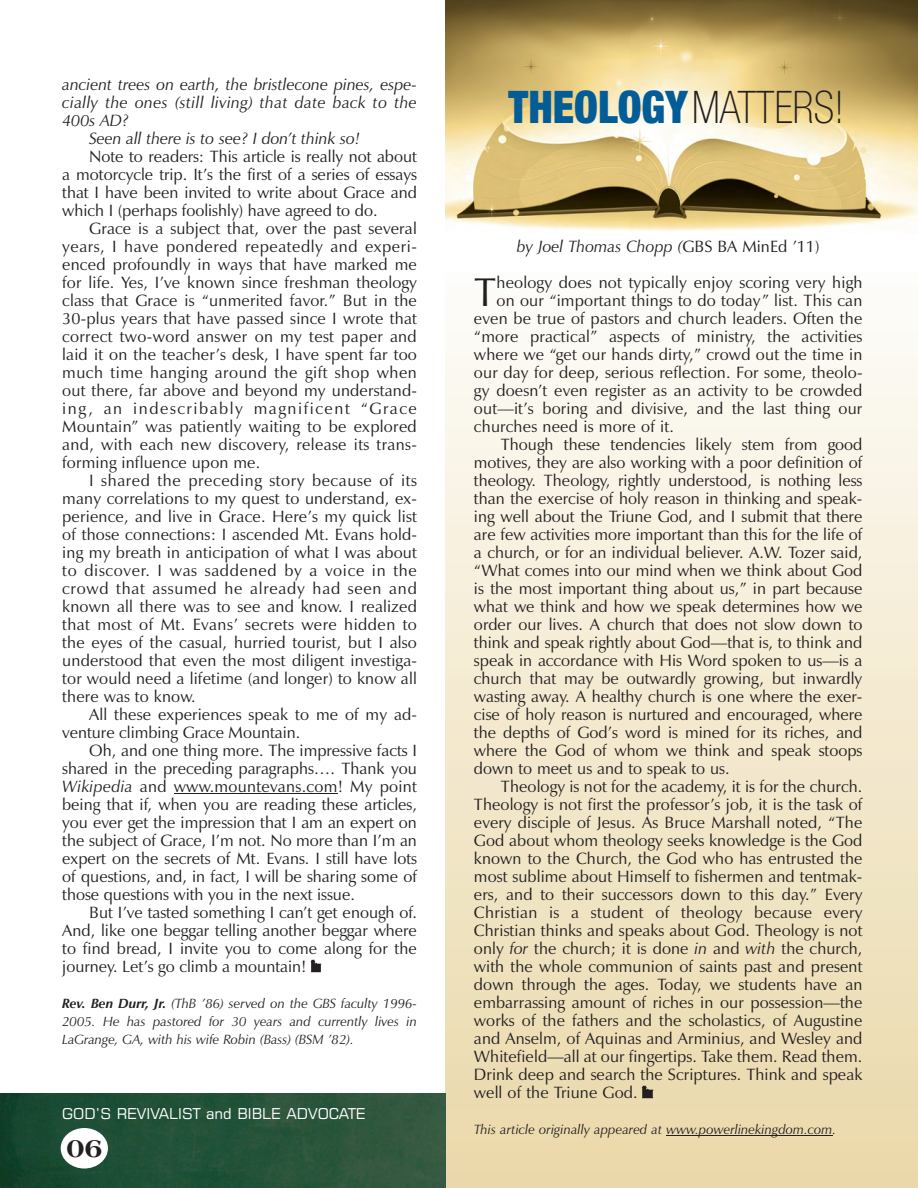
<style>
.page{position:relative;width:918px;height:1188px;background:#fff}
.page>*{position:absolute;margin:0;border:0;box-sizing:border-box;transform-origin:0 0}
.t1{font:900 condensed 45px "Helvetica Neue LT";color:#015c97;scale:.95 1}
.t2{font:40.5px "Zapf Humanist 601 BT";color:#231f20}
.t3{font:800 27px "Americana BT";color:#231f20}
.t4{font:16.5px/18px "Zapf Humanist 601 BT";letter-spacing:.005em;color:#231f20;text-align:justify}
.t5{font:italic 16.5px "Zapf Humanist 601 BT";color:#231f20}
.t6{font:italic 16.5px "Zapf Humanist 601 BT";letter-spacing:.02em;color:#231f20}
.t7{font:15px "Square 721 BT";color:#fff}
.t8{font:italic 13.5px/18px "Zapf Humanist 601 BT";letter-spacing:.005em;color:#231f20;text-align:justify}
.s1{font-style:italic}
.s2{font-weight:700}
.s3{font-weight:100;color:#231f20}
.s4{font-style:normal}
</style>
<div class="page">
<img style="left:446px;top:340px;width:472px;height:848px">
<img style="left:0;top:1094px;width:446px;height:94px">
<div style="left:61px;top:1128px;width:47px;height:41px;background:#fff;border-radius:50%"></div>
<img style="left:446px;top:0;width:472px;height:231px">
<hr style="left:666px;top:1136px;width:167px;height:1px;background:#231f20">
<svg style="left:642px;top:1086px;width:11px;height:13px"></svg>
<hr style="left:174px;top:794px;width:164px;height:1px;background:#231f20">
<svg style="left:310px;top:960px;width:12px;height:13px"></svg>
<p class="t5" style="left:62px;top:78px;width:356px">ancient trees on earth, the bristlecone pines, espe-</p>
<p class="t6" style="left:62px;top:96px;width:356px">cially the ones (still living) that date back to the</p>
<p class="t5" style="left:62px;top:114px;width:68px">400s AD?</p>
<p class="t5" style="left:89px;top:132px;width:273px">Seen all there is to see? I don’t think so!</p>
<p class="t4" style="left:62px;top:149px;width:356px;text-indent:27px">Note to readers: This article is really not about a motorcycle trip. It’s the first of a series of essays that I have been invited to write about Grace and which I (perhaps foolishly) have agreed to do.</p>
<p class="t4" style="left:62px;top:221px;width:356px;text-indent:27px">Grace is a subject that, over the past several years, I have pondered repeatedly and experi&shy;enced profoundly in ways that have marked me for life. Yes, I’ve known since freshman theology class that Grace is “unmerited favor.” But in the 30-plus years that have passed since I wrote that correct two-word answer on my test paper and laid it on the teacher’s desk, I have spent far too much time hanging around the gift shop when out there, far above and beyond my understand&shy;ing, an indescribably magnificent “Grace Mountain” was patiently waiting to be explored and, with each new discovery, release its trans&shy;forming influence upon me.</p>
<p class="t4" style="left:62px;top:473px;width:356px;text-indent:27px">I shared the preceding story because of its many correlations to my quest to understand, ex&shy;perience, and live in Grace. Here’s my quick list of those connections: I ascended Mt. Evans hold&shy;ing my breath in anticipation of what I was about to discover. I was saddened by a voice in the crowd that assumed he already had seen and known all there was to see and know. I realized that most of Mt. Evans’ secrets were hidden to the eyes of the casual, hurried tourist, but I also understood that even the most diligent investiga&shy;tor would need a lifetime (and longer) to know all there was to know.</p>
<p class="t4" style="left:62px;top:707px;width:356px;text-indent:27px">All these experiences speak to me of my ad&shy;venture climbing Grace Mountain.</p>
<p class="t4" style="left:62px;top:743px;width:356px;text-indent:27px">Oh, and one thing more. The impressive facts I shared in the preceding paragraphs…. Thank you <span class="s1">Wikipedia</span> and www.mountevans.com! My point being that if, when you are reading these articles, you ever get the impression that I am an expert on the subject of Grace, I’m not. No more than I’m an expert on the secrets of Mt. Evans. I still have lots of questions, and, in fact, I will be sharing some of those questions with you in the next issue.</p>
<p class="t4" style="left:62px;top:905px;width:356px;text-indent:27px">But I’ve tasted something I can’t get enough of.<br>And, like one beggar telling another beggar where to find bread, I invite you to come along for the journey. Let’s go climb a mountain!</p>
<p class="t8" style="left:62px;top:996px;width:356px"><span class="s2">Rev. Ben Durr, Jr.</span> (ThB ’86) served on the GBS faculty 1996- 2005. He has pastored for 30 years and currently lives in LaGrange, GA, with his wife Robin (Bass) (BSM ’82).</p>
<p class="t7" style="left:62px;top:1108px;width:305px">GOD’S REVIVALIST and BIBLE ADVOCATE</p>
<h3 class="t3" style="left:66px;top:1137px;width:37px">06</h3>
<h1 class="t1" style="left:509px;top:91px;width:355px">THEOLOGY<span class="s3">MATTERS!</span></h1>
<p class="t5" style="left:517px;top:240px;width:304px">by Joel Thomas Chopp (<span class="s4">GBS BA MinEd ’11)</span></p>
<h2 class="t2" style="left:474px;top:276px;width:24px">T</h2>
<p class="t4" style="left:496px;top:275px;width:367px">heology does not typically enjoy scoring very high</p>
<p class="t4" style="left:496px;top:293px;width:367px">on our “important things to do today” list. This can</p>
<p class="t4" style="left:474px;top:311px;width:390px">even be true of pastors and church leaders. Often the</p>
<p class="t4" style="left:474px;top:329px;width:390px">“more practical” aspects of ministry, the activities</p>
<p class="t4" style="left:474px;top:347px;width:390px">where we “get our hands dirty,” crowd out the time in</p>
<p class="t4" style="left:474px;top:365px;width:390px">our day for deep, serious reflection. For some, theolo-</p>
<p class="t4" style="left:474px;top:383px;width:390px">gy doesn’t even register as an activity to be crowded</p>
<p class="t4" style="left:474px;top:401px;width:390px">out—it’s boring and divisive, and the last thing our</p>
<p class="t4" style="left:474px;top:419px;width:202px">churches need is more of it.</p>
<p class="t4" style="left:501px;top:437px;width:363px">Though these tendencies likely stem from good</p>
<p class="t4" style="left:474px;top:455px;width:390px">motives, they are also working with a poor definition of</p>
<p class="t4" style="left:474px;top:473px;width:390px">theology. Theology, rightly understood, is nothing less</p>
<p class="t4" style="left:474px;top:491px;width:390px">than the exercise of holy reason in thinking and speak-</p>
<p class="t4" style="left:474px;top:509px;width:390px">ing well about the Triune God, and I submit that there</p>
<p class="t4" style="left:474px;top:527px;width:390px">are few activities more important than this for the life of</p>
<p class="t4" style="left:474px;top:545px;width:390px">a church, or for an individual believer. A.W. Tozer said,</p>
<p class="t4" style="left:474px;top:563px;width:390px">“What comes into our mind when we think about God</p>
<p class="t4" style="left:474px;top:581px;width:390px">is the most important thing about us,” in part because</p>
<p class="t4" style="left:474px;top:599px;width:390px">what we think and how we speak determines how we</p>
<p class="t4" style="left:474px;top:617px;width:390px">order our lives. A church that does not slow down to</p>
<p class="t4" style="left:474px;top:635px;width:390px">think and speak rightly about God—that is, to think and</p>
<p class="t4" style="left:474px;top:653px;width:390px">speak in accordance with His Word spoken to us—is a</p>
<p class="t4" style="left:474px;top:671px;width:390px">church that may be outwardly growing, but inwardly</p>
<p class="t4" style="left:474px;top:689px;width:390px">wasting away. A healthy church is one where the exer-</p>
<p class="t4" style="left:474px;top:707px;width:390px">cise of holy reason is nurtured and encouraged, where</p>
<p class="t4" style="left:474px;top:725px;width:390px">the depths of God’s word is mined for its riches, and</p>
<p class="t4" style="left:474px;top:743px;width:390px">where the God of whom we think and speak stoops</p>
<p class="t4" style="left:474px;top:761px;width:257px">down to meet us and to speak to us.</p>
<p class="t4" style="left:501px;top:779px;width:363px">Theology is not for the academy, it is for the church.</p>
<p class="t4" style="left:474px;top:797px;width:390px">Theology is not first the professor’s job, it is the task of</p>
<p class="t4" style="left:474px;top:815px;width:390px">every disciple of Jesus. As Bruce Marshall noted, “The</p>
<p class="t4" style="left:474px;top:833px;width:390px">God about whom theology seeks knowledge is the God</p>
<p class="t4" style="left:474px;top:851px;width:390px">known to the Church, the God who has entrusted the</p>
<p class="t4" style="left:474px;top:869px;width:390px">most sublime about Himself to fishermen and tentmak-</p>
<p class="t4" style="left:474px;top:887px;width:390px">ers, and to their successors down to this day.” Every</p>
<p class="t4" style="left:474px;top:905px;width:390px">Christian is a student of theology because every</p>
<p class="t4" style="left:474px;top:923px;width:390px">Christian thinks and speaks about God. Theology is not</p>
<p class="t4" style="left:474px;top:941px;width:390px">only <span class="s1">for</span> the church; it is done <span class="s1">in</span> and <span class="s1">with</span> the church,</p>
<p class="t4" style="left:474px;top:959px;width:390px">with the whole communion of saints past and present</p>
<p class="t4" style="left:474px;top:977px;width:390px">down through the ages. Today, we students have an</p>
<p class="t4" style="left:474px;top:995px;width:390px">embarrassing amount of riches in our possession—the</p>
<p class="t4" style="left:474px;top:1013px;width:390px">works of the fathers and the scholastics, of Augustine</p>
<p class="t4" style="left:474px;top:1031px;width:390px">and Anselm, of Aquinas and Arminius, and Wesley and</p>
<p class="t4" style="left:474px;top:1049px;width:390px">Whitefield—all at our fingertips. Take them. Read them.</p>
<p class="t4" style="left:474px;top:1067px;width:390px">Drink deep and search the Scriptures. Think and speak</p>
<p class="t4" style="left:474px;top:1085px;width:165px">well of the Triune God.</p>
<p class="t8" style="left:474px;top:1122px;width:364px">This article originally appeared at www.powerlinekingdom.com.</p>
</div>
